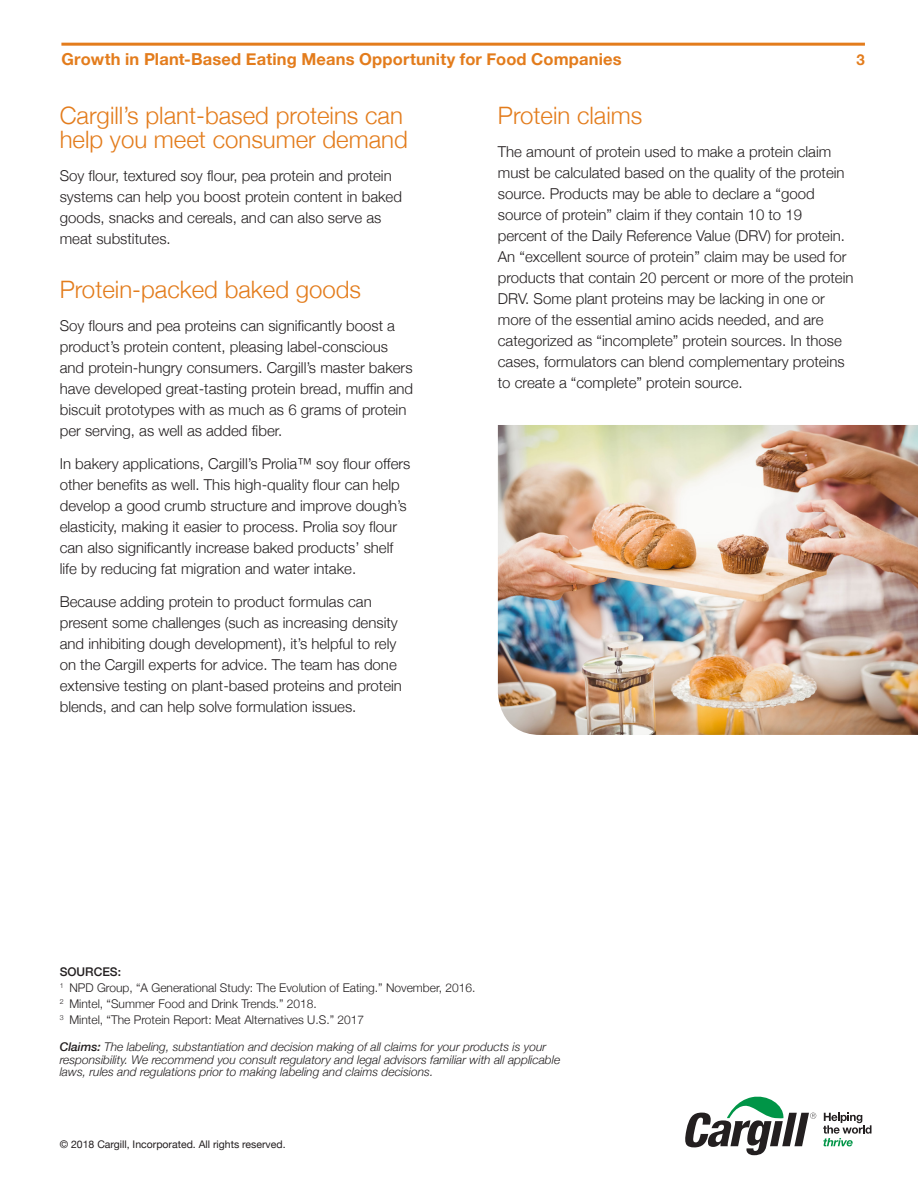
<style>
.page{position:relative;width:918px;height:1188px;background:#fff}
.page>*{position:absolute;margin:0;border:0;box-sizing:border-box;transform-origin:0 0}
.subhd-kim{font:300 24px/24px "Helvetica Neue";color:#e37c1c}
.t1{font:700 16.5px "Helvetica Neue";letter-spacing:.01em;color:#e37c1c}
.BODY-km{font:300 15px/21px "Helvetica Neue";color:#231f20}
.t2{font:700 15px "Helvetica Neue";color:#e37c1c}
.t3{font:italic 300 12px/12.8px "Helvetica Neue";color:#231f20}
.t4{font:300 12px "Helvetica Neue";color:#231f20}
.t5{font:500 12px "Helvetica Neue";color:#231f20}
.t6{font:10.5px "Helvetica Neue";color:#231f20}
.s1{font-weight:500}
</style>
<div class="page">
<hr style="left:61px;top:43px;width:804px;height:3px;background:#e37c1c">
<svg style="left:685px;top:1096px;width:131px;height:59px"></svg>
<svg style="left:823px;top:1113px;width:49px;height:33px"></svg>
<img style="left:498px;top:425px;width:420px;height:310px">
<p class="t1" style="left:61px;top:46px;width:562px">Growth in Plant-Based Eating Means Opportunity for Food Companies</p>
<p class="t2" style="left:857px;top:48px;width:10px">3</p>
<p class="subhd-kim" style="left:60px;top:101px;width:350px">Cargill’s plant-based proteins can help you meet consumer demand</p>
<p class="BODY-km" style="left:60px;top:164px;width:344px">Soy flour, textured soy flour, pea protein and protein systems can help you boost protein content in baked goods, snacks and cereals, and can also serve as meat substitutes.</p>
<p class="subhd-kim" style="left:60px;top:275px;width:303px">Protein-packed baked goods</p>
<p class="BODY-km" style="left:60px;top:314px;width:355px">Soy flours and pea proteins can significantly boost a product’s protein content, pleasing label-conscious and protein-hungry consumers. Cargill’s master bakers have developed great-tasting protein bread, muffin and biscuit prototypes with as much as 6 grams of protein per serving, as well as added fiber.</p>
<p class="BODY-km" style="left:60px;top:452px;width:352px">In bakery applications, Cargill’s Prolia™ soy flour offers other benefits as well. This high-quality flour can help develop a good crumb structure and improve dough’s elasticity, making it easier to process. Prolia soy flour can also significantly increase baked products’ shelf life by reducing fat migration and water intake.</p>
<p class="BODY-km" style="left:60px;top:590px;width:344px">Because adding protein to product formulas can present some challenges (such as increasing density and inhibiting dough development), it’s helpful to rely on the Cargill experts for advice. The team has done extensive testing on plant-based proteins and protein blends, and can help solve formulation issues.</p>
<p class="subhd-kim" style="left:498px;top:101px;width:146px">Protein claims</p>
<p class="BODY-km" style="left:498px;top:140px;width:357px">The amount of protein used to make a protein claim must be calculated based on the quality of the protein source. Products may be able to declare a “good source of protein” claim if they contain 10 to 19 percent of the Daily Reference Value (DRV) for protein.<br>An “excellent source of protein” claim may be used for products that contain 20 percent or more of the protein DRV. Some plant proteins may be lacking in one or more of the essential amino acids needed, and are categorized as “incomplete” protein sources. In those cases, formulators can blend complementary proteins to create a “complete” protein source.</p>
<p class="t5" style="left:60px;top:962px;width:63px">SOURCES:</p>
<p class="t4" style="left:60px;top:978px;width:417px"><sup>1</sup> NPD Group, “A Generational Study: The Evolution of Eating.” November, 2016.</p>
<p class="t4" style="left:60px;top:994px;width:259px"><sup>2</sup> Mintel, “Summer Food and Drink Trends.” 2018.</p>
<p class="t4" style="left:60px;top:1010px;width:306px"><sup>3</sup> Mintel, “The Protein Report: Meat Alternatives U.S.” 2017</p>
<p class="t3" style="left:60px;top:1039px;width:502px"><span class="s1">Claims:</span> The labeling, substantiation and decision making of all claims for your products is your responsibility. We recommend you consult regulatory and legal advisors familiar with all applicable laws, rules and regulations prior to making labeling and claims decisions.</p>
<p class="t6" style="left:60px;top:1136px;width:227px">© 2018 Cargill, Incorporated. All rights reserved.</p>
</div>
